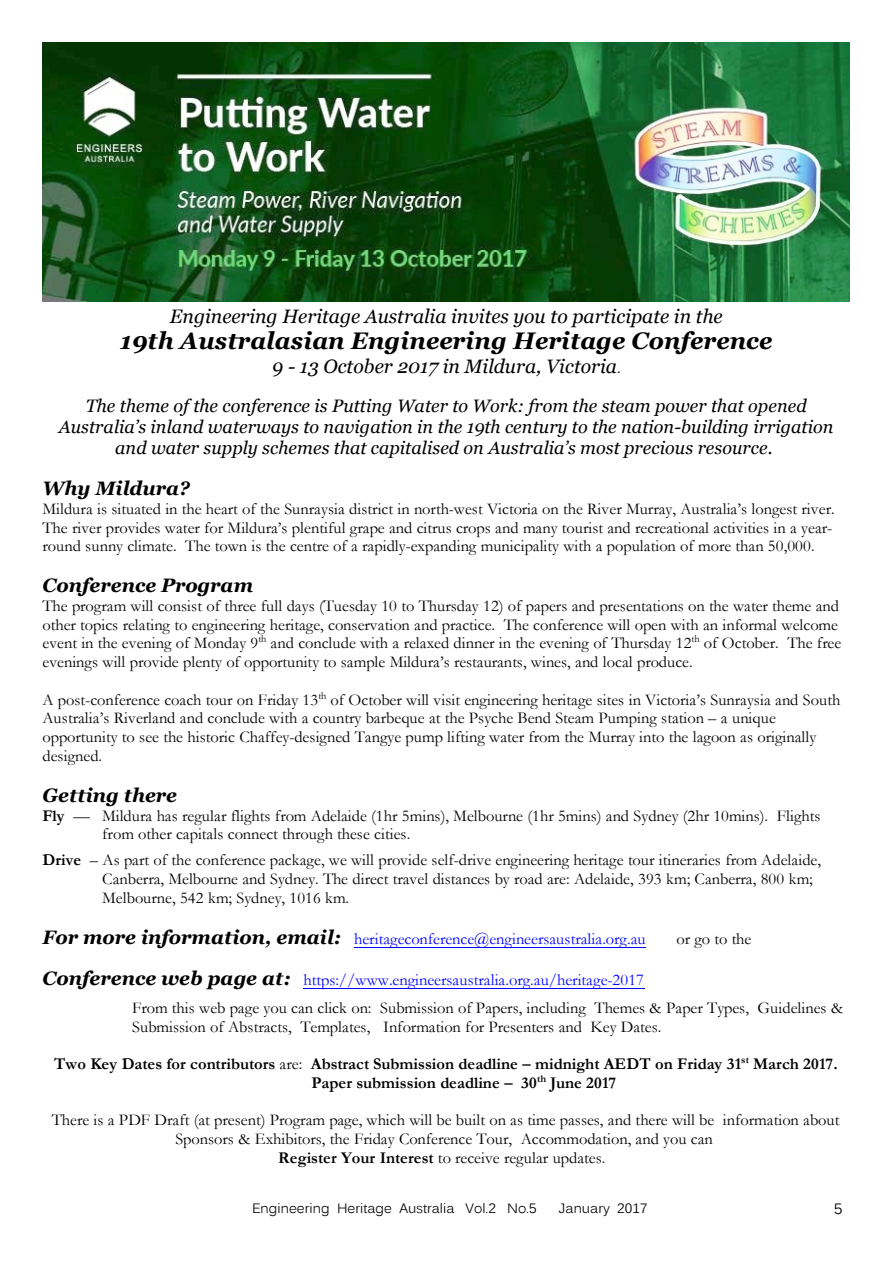
<style>
.page{position:relative;width:893px;height:1263px;background:#fff}
.page>*{position:absolute;margin:0;border:0;box-sizing:border-box;transform-origin:0 0}
.t1{font:italic 700 24px "Georgia";letter-spacing:.005em;color:#000}
.t2{font:italic 19.5px "Georgia";color:#000}
.t3{font:italic 700 19.5px "Georgia";color:#000}
.t4{font:italic 18px/20.9px "Georgia";color:#000;text-align:center}
.t5{font:16.5px/18.8px "Garamond";color:#000}
.t6{font:700 16.5px/18.8px "Garamond";color:#000}
.t7{font:16.5px "Garamond";color:#00f}
.t8{font:15px "Kalinga";color:#000}
.t9{font:13.5px "Kalinga";color:#000}
.s1{font-family:"Garamond";font-style:normal;font-size:16.5px}
.s2{font-weight:700}
.s3{font-family:"Georgia";font-weight:700;font-style:italic;font-size:19.5px;color:#000}
.s4{font-family:"Georgia";font-weight:700;font-style:italic;font-size:19.5px}
.s5{color:#00f}
.s6{font-weight:400}
</style>
<div class="page">
<img style="left:43px;top:42px;width:807px;height:260px">
<hr style="left:354px;top:946px;width:292px;height:1px;background:#00f">
<hr style="left:303px;top:987px;width:342px;height:1px;background:#00f">
<p class="t2" style="left:170px;top:304px;width:554px">Engineering Heritage Australia invites you to participate in the</p>
<h1 class="t1" style="left:120px;top:325px;width:654px">19th Australasian Engineering Heritage Conference</h1>
<p class="t2" style="left:272px;top:354px;width:350px">9 - 13 October 2017 in Mildura, Victoria<span class="s1">.</span></p>
<p class="t4" style="left:59px;top:396px;width:776px">The theme of the conference is Putting Water to Work: from the steam power that opened<br>Australia’s inland waterways to navigation in the 19th century to the nation-building irrigation and water supply schemes that capitalised on Australia’s most precious resource.</p>
<p class="t3" style="left:42px;top:476px;width:149px">Why Mildura?</p>
<p class="t5" style="left:42px;top:499px;width:794px">Mildura is situated in the heart of the Sunraysia district in north-west Victoria on the River Murray, Australia’s longest river.<br>The river provides water for Mildura’s plentiful grape and citrus crops and many tourist and recreational activities in a year&shy;round sunny climate. The town is the centre of a rapidly-expanding municipality with a population of more than 50,000.</p>
<p class="t3" style="left:42px;top:573px;width:212px">Conference Program</p>
<p class="t5" style="left:42px;top:596px;width:800px">The program will consist of three full days (Tuesday 10 to Thursday 12) of papers and presentations on the water theme and other topics relating to engineering heritage, conservation and practice. The conference will open with an informal welcome event in the evening of Monday 9<sup>th</sup> and conclude with a relaxed dinner in the evening of Thursday 12<sup>th</sup> of October. The free evenings will provide plenty of opportunity to sample Mildura’s restaurants, wines, and local produce.</p>
<p class="t5" style="left:42px;top:690px;width:799px">A post-conference coach tour on Friday 13<sup>th</sup> of October will visit engineering heritage sites in Victoria’s Sunraysia and South Australia’s Riverland and conclude with a country barbeque at the Psyche Bend Steam Pumping station – a unique opportunity to see the historic Chaffey-designed Tangye pump lifting water from the Murray into the lagoon as originally designed.</p>
<p class="t3" style="left:42px;top:782px;width:136px">Getting there</p>
<p class="t5" style="left:102px;top:805px;width:720px;text-indent:-60px"><span class="s2">Fly</span> — Mildura has regular flights from Adelaide (1hr 5mins), Melbourne (1hr 5mins) and Sydney (2hr 10mins). Flights from other capitals connect through these cities.</p>
<p class="t5" style="left:102px;top:850px;width:720px;text-indent:-60px"><span class="s2">Drive</span> – As part of the conference package, we will provide self-drive engineering heritage tour itineraries from Adelaide,<br>Canberra, Melbourne and Sydney. The direct travel distances by road are: Adelaide, 393 km; Canberra, 800 km;<br>Melbourne, 542 km; Sydney, 1016 km.</p>
<p class="t7" style="left:42px;top:927px;width:605px"><span class="s3">For more information, email:</span> heritageconference@engineersaustralia.org.au</p>
<p class="t5" style="left:676px;top:929px;width:76px">or go to the</p>
<p class="t5" style="left:132px;top:965px;width:712px;line-height:28px;text-indent:-90px"><span class="s4">Conference web page at:</span> <span class="s5">https://www.engineersaustralia.org.au/heritage-2017<br></span>From this web page you can click on: Submission of Papers, including Themes &amp; Paper Types, Guidelines &amp;</p>
<p class="t5" style="left:132px;top:1016px;width:531px">Submission of Abstracts, Templates, Information for Presenters and Key Dates.</p>
<p class="t6" style="left:311px;top:1054px;width:528px;text-indent:-257px">Two Key Dates for contributors <span class="s6">are:</span> Abstract Submission deadline – midnight AEDT on Friday 31<sup>st</sup> March 2017.<br>Paper submission deadline – 30<sup>th</sup> June 2017</p>
<p class="t5" style="left:52px;top:1110px;width:789px;text-align:center">There is a PDF Draft (at present) Program page, which will be built on as time passes, and there will be information about<br>Sponsors &amp; Exhibitors, the Friday Conference Tour, Accommodation, and you can<br><span class="s2">Register Your Interest</span> to receive regular updates.</p>
<p class="t9" style="left:252px;top:1199px;width:286px">Engineering Heritage Australia Vol.2 No.5</p>
<p class="t9" style="left:559px;top:1199px;width:90px">January 2017</p>
<p class="t8" style="left:834px;top:1199px;width:10px">5</p>
</div>
